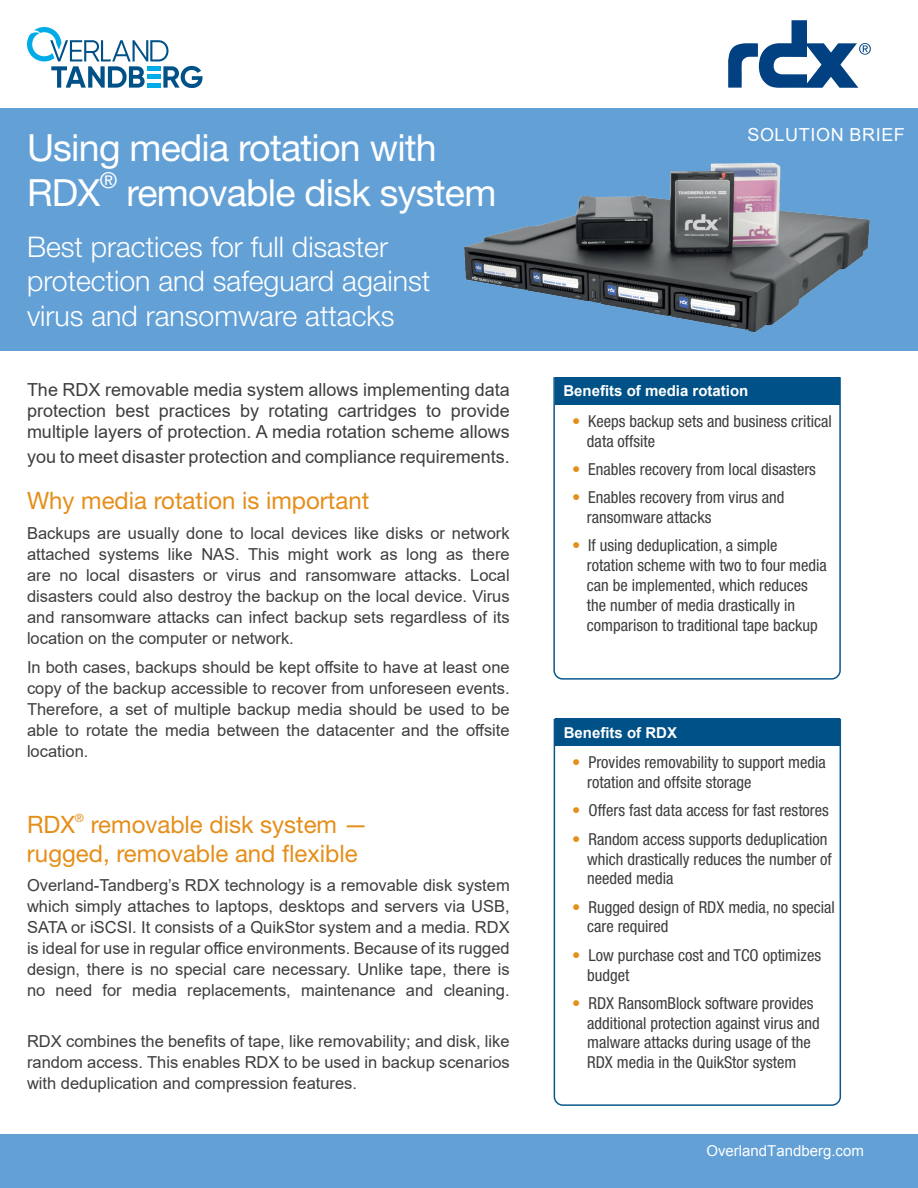
<style>
.page{position:relative;width:918px;height:1188px;background:#fff}
.page>*{position:absolute;margin:0;border:0;box-sizing:border-box;transform-origin:0 0}
.t1{font:37.5px/45px "Helvetica Neue LT Std";letter-spacing:-.02em;color:#fff}
.t2{font:300 28.5px/34.2px "Helvetica Neue LT Std";color:#fff}
.t3{font:24px/28.8px "Helvetica Neue LT Std";color:#e58e19}
.t4{font:21.9px "Helvetica Neue LT Std";color:#fff}
.t5{font:18px/21px "Arial";color:#3e3e3f;text-align:justify}
.t6{font:18px "Arial";letter-spacing:.035em;color:#fff}
.t7{font:16.5px/21px "Arial";color:#3e3e3f;text-align:justify}
.t8{font:condensed 16.5px/19.8px "Helvetica Neue LT Std";color:#3e3e3f}
.t9{font:700 15px "Arial";color:#fff}
.t10{font:15px "Arial";color:#fff}
.t11{font:11.4px "Helvetica Neue LT Std";color:#e58e19}
.s1{color:#e58e19}
</style>
<div class="page">
<div style="left:0;top:108px;width:918px;height:243px;background:#62a0d6"></div>
<svg style="left:27px;top:27px;width:175px;height:61px"></svg>
<div style="left:0;top:1134px;width:918px;height:54px;background:#62a0d6"></div>
<svg style="left:728px;top:20px;width:143px;height:68px"></svg>
<svg style="left:553px;top:377px;width:288px;height:303px"></svg>
<div style="left:555px;top:377px;width:285px;height:28px;background:#005187"></div>
<svg style="left:553px;top:718px;width:289px;height:388px"></svg>
<div style="left:555px;top:718px;width:285px;height:28px;background:#005187"></div>
<img style="left:464px;top:162px;width:406px;height:170px">
<h1 class="t1" style="left:27px;top:125px;width:411px">Using media rotation with<br>RDX</h1>
<h3 class="t4" style="left:100px;top:167px;width:19px">®</h3>
<h1 class="t1" style="left:126px;top:170px;width:371px">removable disk system</h1>
<h2 class="t2" style="left:27px;top:229px;width:405px">Best practices for full disaster protection and safeguard against virus and ransomware attacks</h2>
<p class="t5" style="left:27px;top:379px;width:484px">The RDX removable media system allows implementing data protection best practices by rotating cartridges to provide multiple layers of protection. A media rotation scheme allows</p>
<p class="t5" style="left:27px;top:446px;width:484px">you to meet disaster protection and compliance requirements.</p>
<h3 class="t3" style="left:27px;top:486px;width:344px">Why media rotation is important</h3>
<p class="t7" style="left:27px;top:522px;width:484px">Backups are usually done to local devices like disks or network attached systems like NAS. This might work as long as there are no local disasters or virus and ransomware attacks. Local disasters could also destroy the backup on the local device. Virus and ransomware attacks can infect backup sets regardless of its location on the computer or network.</p>
<p class="t7" style="left:27px;top:657px;width:484px">In both cases, backups should be kept offsite to have at least one copy of the backup accessible to recover from unforeseen events.<br>Therefore, a set of multiple backup media should be used to be able to rotate the media between the datacenter and the offsite location.</p>
<h3 class="t3" style="left:27px;top:810px;width:49px">RDX</h3>
<p class="t11" style="left:75px;top:811px;width:11px">®</p>
<h3 class="t3" style="left:27px;top:810px;width:342px;text-indent:64px">removable disk system — rugged, removable and flexible</h3>
<p class="t7" style="left:27px;top:875px;width:484px">Overland-Tandberg’s RDX technology is a removable disk system which simply attaches to laptops, desktops and servers via USB, SATA or iSCSI. It consists of a QuikStor system and a media. RDX is ideal for use in regular office environments. Because of its rugged design, there is no special care necessary. Unlike tape, there is no need for media replacements, maintenance and cleaning.</p>
<p class="t7" style="left:27px;top:1031px;width:484px">RDX combines the benefits of tape, like removability; and disk, like random access. This enables RDX to be used in backup scenarios with deduplication and compression features.</p>
<p class="t6" style="left:747px;top:122px;width:159px">SOLUTION BRIEF</p>
<p class="t9" style="left:563px;top:380px;width:187px">Benefits of media rotation</p>
<p class="t8" style="left:587px;top:411px;width:246px;text-indent:-15px"><span class="s1">•</span> Keeps backup sets and business critical data offsite</p>
<p class="t8" style="left:572px;top:459px;width:245px"><span class="s1">•</span> Enables recovery from local disasters</p>
<p class="t8" style="left:587px;top:487px;width:199px;text-indent:-15px"><span class="s1">•</span> Enables recovery from virus and ransomware attacks</p>
<p class="t8" style="left:587px;top:536px;width:241px;text-indent:-15px"><span class="s1">•</span> If using deduplication, a simple rotation scheme with two to four media can be implemented, which reduces the number of media drastically in comparison to traditional tape backup</p>
<p class="t9" style="left:564px;top:722px;width:115px">Benefits of RDX</p>
<p class="t8" style="left:587px;top:752px;width:240px;text-indent:-15px"><span class="s1">•</span> Provides removability to support media rotation and offsite storage</p>
<p class="t8" style="left:572px;top:801px;width:258px"><span class="s1">•</span> Offers fast data access for fast restores</p>
<p class="t8" style="left:587px;top:829px;width:246px;text-indent:-15px"><span class="s1">•</span> Random access supports deduplication which drastically reduces the number of needed media</p>
<p class="t8" style="left:587px;top:897px;width:249px;text-indent:-15px"><span class="s1">•</span> Rugged design of RDX media, no special care required</p>
<p class="t8" style="left:587px;top:945px;width:235px;text-indent:-15px"><span class="s1">•</span> Low purchase cost and TCO optimizes budget</p>
<p class="t8" style="left:587px;top:993px;width:234px;text-indent:-15px"><span class="s1">•</span> RDX RansomBlock software provides additional protection against virus and malware attacks during usage of the RDX media in the QuikStor system</p>
<p class="t10" style="left:706px;top:1141px;width:159px">OverlandTandberg.com</p>
</div>
